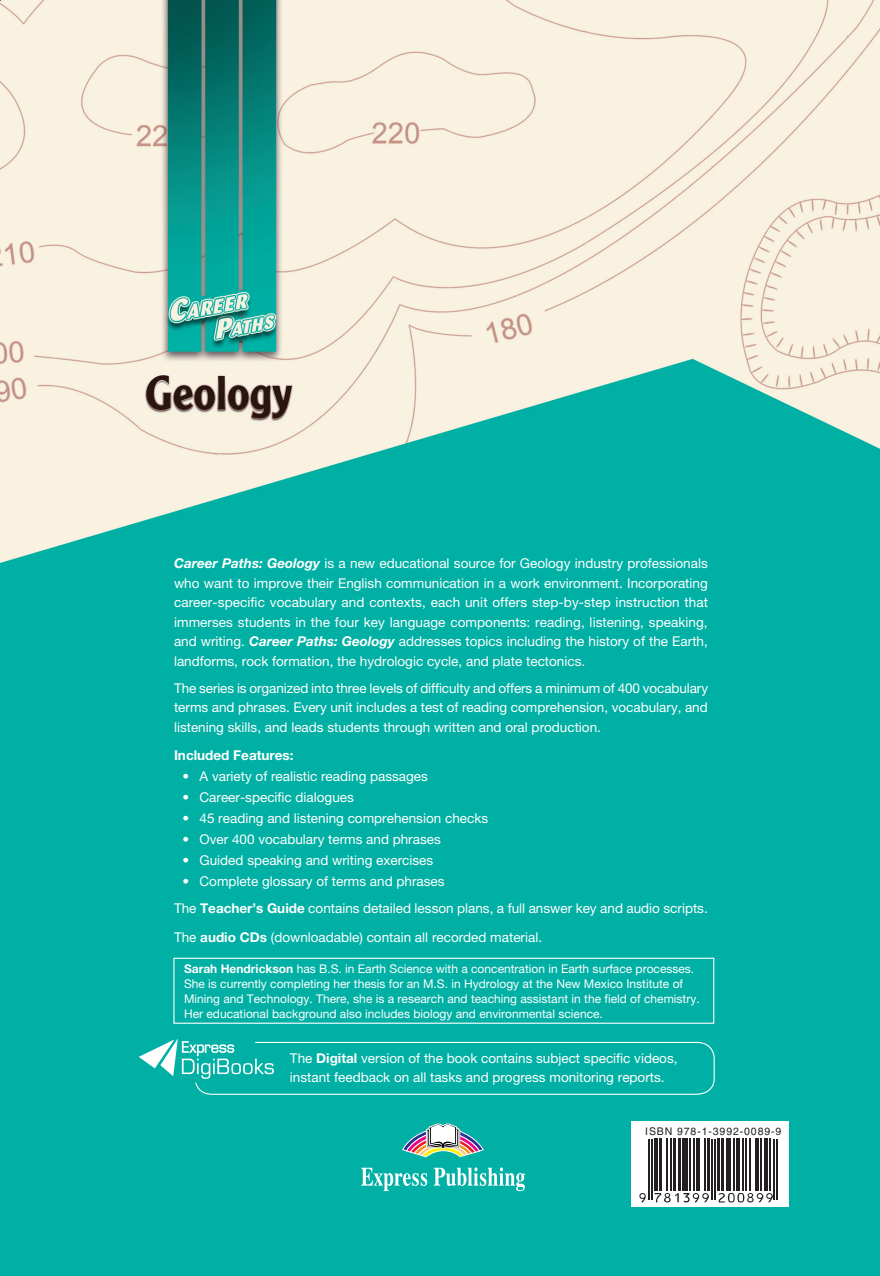
<style>
.page{position:relative;width:880px;height:1276px;background:#fff}
.page>*{position:absolute;margin:0;border:0;box-sizing:border-box;transform-origin:0 0}
.t1{font:13.5px/19.5px "Helvetica Neue LT Std";color:#fff;text-align:justify}
.t2{font:700 13.5px "Helvetica Neue LT Std";color:#fff}
.t3{font:12px/15px "Helvetica Neue LT Std";color:#fff}
.t4{font:10.5px "Helvetica LT Std";letter-spacing:.085em;color:#231f20}
.s1{font-weight:700;font-style:italic}
.s2{font-weight:700}
</style>
<div class="page">
<img style="left:0;top:0;width:879px;height:1275px">
<div style="left:631px;top:1120px;width:157px;height:86px;background:#fff"></div>
<svg style="left:641px;top:1138px;width:137px;height:65px"></svg>
<hr style="left:648px;top:1138px;width:1px;height:61px;background:#231f20">
<hr style="left:651px;top:1138px;width:1px;height:61px;background:#231f20">
<hr style="left:654px;top:1138px;width:3px;height:52px;background:#231f20">
<hr style="left:659px;top:1138px;width:3px;height:52px;background:#231f20">
<hr style="left:666px;top:1138px;width:1px;height:52px;background:#231f20">
<hr style="left:670px;top:1138px;width:1px;height:52px;background:#231f20">
<hr style="left:673px;top:1138px;width:2px;height:52px;background:#231f20">
<hr style="left:678px;top:1138px;width:3px;height:52px;background:#231f20">
<div style="left:682px;top:1138px;width:5px;height:52px;background:#231f20"></div>
<hr style="left:689px;top:1138px;width:1px;height:52px;background:#231f20">
<hr style="left:693px;top:1138px;width:1px;height:52px;background:#231f20">
<hr style="left:696px;top:1138px;width:4px;height:52px;background:#231f20">
<hr style="left:704px;top:1138px;width:1px;height:52px;background:#231f20">
<hr style="left:707px;top:1138px;width:2px;height:52px;background:#231f20">
<hr style="left:711px;top:1138px;width:1px;height:61px;background:#231f20">
<hr style="left:714px;top:1138px;width:1px;height:61px;background:#231f20">
<hr style="left:716px;top:1138px;width:3px;height:52px;background:#231f20">
<hr style="left:720px;top:1138px;width:3px;height:52px;background:#231f20">
<hr style="left:726px;top:1138px;width:4px;height:52px;background:#231f20">
<hr style="left:733px;top:1138px;width:1px;height:52px;background:#231f20">
<svg style="left:735px;top:1138px;width:4px;height:52px"></svg>
<hr style="left:742px;top:1138px;width:1px;height:52px;background:#231f20">
<hr style="left:745px;top:1138px;width:1px;height:52px;background:#231f20">
<hr style="left:749px;top:1138px;width:1px;height:52px;background:#231f20">
<svg style="left:754px;top:1138px;width:4px;height:52px"></svg>
<hr style="left:760px;top:1138px;width:1px;height:52px;background:#231f20">
<hr style="left:764px;top:1138px;width:4px;height:52px;background:#231f20">
<hr style="left:769px;top:1138px;width:1px;height:52px;background:#231f20">
<hr style="left:773px;top:1138px;width:1px;height:61px;background:#231f20">
<hr style="left:776px;top:1138px;width:1px;height:61px;background:#231f20">
<svg style="left:639px;top:1192px;width:6px;height:10px"></svg>
<svg style="left:654px;top:1192px;width:54px;height:10px"></svg>
<svg style="left:718px;top:1192px;width:54px;height:10px"></svg>
<svg style="left:401px;top:1122px;width:83px;height:35px"></svg>
<svg style="left:361px;top:1167px;width:66px;height:23px"></svg>
<svg style="left:433px;top:1167px;width:91px;height:23px"></svg>
<svg style="left:139px;top:1038px;width:576px;height:57px"></svg>
<div style="left:173px;top:957px;width:541px;height:66px;border:1px solid #fff"></div>
<p class="t1" style="left:174px;top:553px;width:535px"><span class="s1">Career Paths: Geology</span> is a new educational source for Geology industry professionals who want to improve their English communication in a work environment. Incorporating career-specific vocabulary and contexts, each unit offers step-by-step instruction that immerses students in the four key language components: reading, listening, speaking, and writing. <span class="s1">Career Paths: Geology</span> addresses topics including the history of the Earth, landforms, rock formation, the hydrologic cycle, and plate tectonics.</p>
<p class="t1" style="left:174px;top:678px;width:535px">The series is organized into three levels of difficulty and offers a minimum of 400 vocabulary terms and phrases. Every unit includes a test of reading comprehension, vocabulary, and listening skills, and leads students through written and oral production.</p>
<p class="t2" style="left:174px;top:747px;width:121px">Included Features:</p>
<p class="t1" style="left:182px;top:766px;width:247px">• A variety of realistic reading passages</p>
<p class="t1" style="left:182px;top:787px;width:173px">• Career-specific dialogues</p>
<p class="t1" style="left:182px;top:808px;width:307px">• 45 reading and listening comprehension checks</p>
<p class="t1" style="left:182px;top:829px;width:260px">• Over 400 vocabulary terms and phrases</p>
<p class="t1" style="left:182px;top:850px;width:252px">• Guided speaking and writing exercises</p>
<p class="t1" style="left:182px;top:871px;width:263px">• Complete glossary of terms and phrases</p>
<p class="t1" style="left:174px;top:898px;width:535px">The <span class="s2">Teacher’s Guide</span> contains detailed lesson plans, a full answer key and audio scripts.</p>
<p class="t1" style="left:174px;top:927px;width:369px">The <span class="s2">audio CDs</span> (downloadable) contain all recorded material.</p>
<p class="t3" style="left:184px;top:960px;width:517px"><span class="s2">Sarah Hendrickson</span> has B.S. in Earth Science with a concentration in Earth surface processes.<br>She is currently completing her thesis for an M.S. in Hydrology at the New Mexico Institute of Mining and Technology. There, she is a research and teaching assistant in the field of chemistry.<br>Her educational background also includes biology and environmental science.</p>
<p class="t1" style="left:290px;top:1047px;width:389px">The <span class="s2">Digital</span> version of the book contains subject specific videos, instant feedback on all tasks and progress monitoring reports.</p>
<p class="t4" style="left:645px;top:1124px;width:138px">ISBN 978-1-3992-0089-9</p>
</div>
